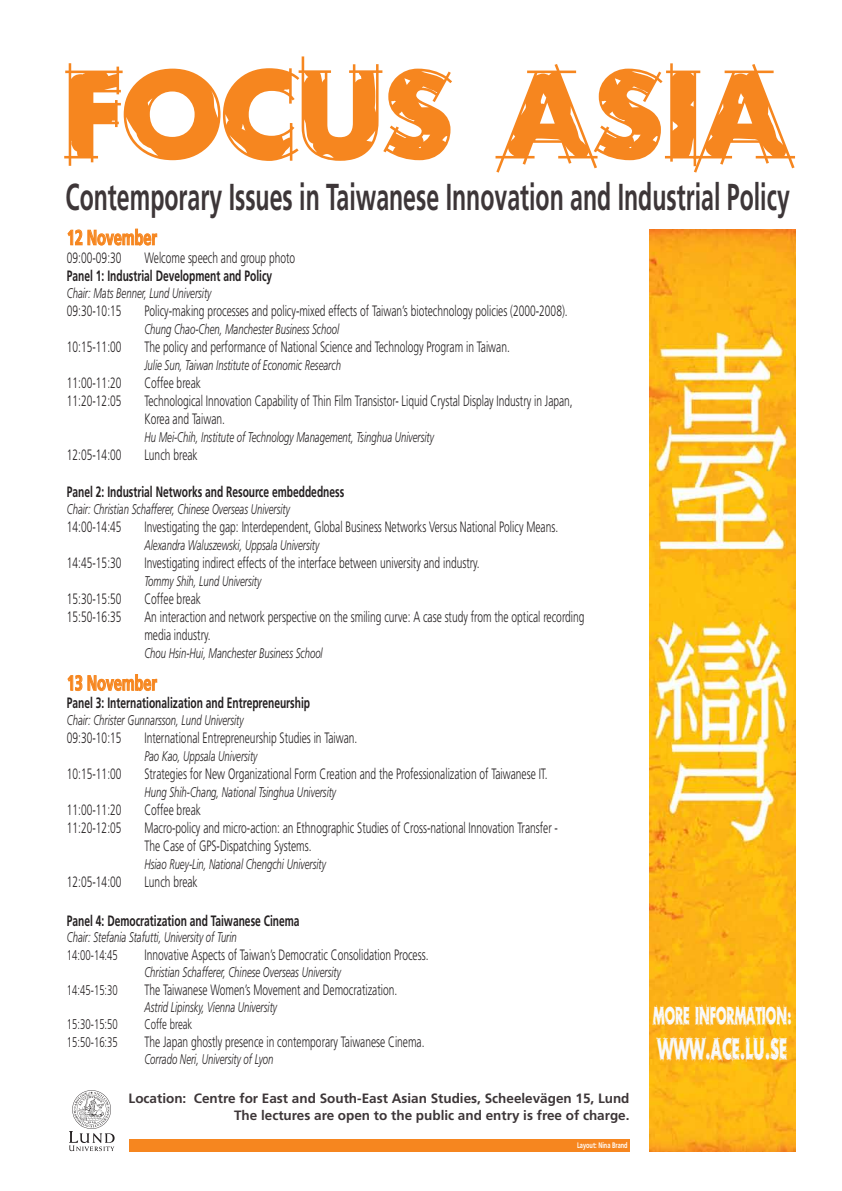
<style>
.page{position:relative;width:842px;height:1191px;background:#fff}
.page>*{position:absolute;margin:0;border:0;box-sizing:border-box;transform-origin:0 0}
.t1{font:121.9px "Rough Draft";color:#f6861f}
.t2{font:700 37.5px "Frutiger";color:#3d3638;scale:.62 1}
.t3{font:29.2px "Rough Draft";color:#f9f9f9;scale:.54 1}
.t4{font:24px "Rough Draft";color:#f9f9f9;scale:.54 1}
.t5{font:700 21px "Frutiger";color:#f6861f;scale:.68 1}
.t6{font:300 15px/18px "Frutiger";color:#231f20;scale:.68 1}
.t7{font:700 15px "Frutiger";color:#231f20;scale:.68 1}
.t8{font:italic 300 14px "Frutiger";color:#231f20;scale:.68 1}
.t9{font:300 14px "Frutiger";color:#231f20;scale:.68 1}
.t10{font:700 13.5px/16.5px "Frutiger";color:#3d3638;text-align:right}
.t11{font:700 8px "Frutiger";color:#fff;scale:.7 1}
</style>
<div class="page">
<div style="left:129px;top:1139px;width:500px;height:12px;background:#f6861f"></div>
<svg style="left:69px;top:1090px;width:46px;height:61px"></svg>
<img style="left:649px;top:229px;width:146px;height:922px">
<svg style="left:67px;top:228px;width:91px;height:18px"></svg>
<svg style="left:67px;top:674px;width:91px;height:18px"></svg>
<h1 class="t1" style="left:63px;top:35px;width:731px">FOCUS ASIA</h1>
<h2 class="t2" style="left:66px;top:175px;width:1170px">Contemporary Issues in Taiwanese Innovation and Industrial Policy</h2>
<h3 class="t5" style="left:67px;top:225px;width:134px">12 November</h3>
<p class="t6" style="left:67px;top:249px;width:82px">09:00-09:30</p>
<p class="t6" style="left:144px;top:249px;width:223px">Welcome speech and group photo</p>
<p class="t7" style="left:67px;top:267px;width:303px">Panel 1: Industrial Development and Policy</p>
<p class="t8" style="left:67px;top:285px;width:214px">Chair: Mats Benner, Lund University</p>
<p class="t6" style="left:67px;top:301px;width:82px">09:30-10:15</p>
<p class="t6" style="left:144px;top:301px;width:624px">Policy-making processes and policy-mixed effects of Taiwan’s biotechnology policies (2000-2008).</p>
<p class="t8" style="left:144px;top:321px;width:288px">Chung Chao-Chen, Manchester Business School</p>
<p class="t6" style="left:67px;top:337px;width:82px">10:15-11:00</p>
<p class="t6" style="left:144px;top:337px;width:539px">The policy and performance of National Science and Technology Program in Taiwan.</p>
<p class="t8" style="left:144px;top:357px;width:291px">Julie Sun, Taiwan Institute of Economic Research</p>
<p class="t6" style="left:67px;top:373px;width:82px">11:00-11:20</p>
<p class="t6" style="left:144px;top:373px;width:85px">Coffee break</p>
<p class="t6" style="left:67px;top:391px;width:82px">11:20-12:05</p>
<p class="t6" style="left:144px;top:391px;width:631px">Technological Innovation Capability of Thin Film Transistor- Liquid Crystal Display Industry in Japan,<br>Korea and Taiwan.</p>
<p class="t8" style="left:144px;top:429px;width:427px">Hu Mei-Chih, Institute of Technology Management, Tsinghua University</p>
<p class="t6" style="left:67px;top:445px;width:82px">12:05-14:00</p>
<p class="t6" style="left:144px;top:445px;width:80px">Lunch break</p>
<p class="t7" style="left:67px;top:483px;width:409px">Panel 2: Industrial Networks and Resource embeddedness</p>
<p class="t8" style="left:67px;top:501px;width:329px">Chair: Christian Schafferer, Chinese Overseas University</p>
<p class="t6" style="left:67px;top:517px;width:82px">14:00-14:45</p>
<p class="t6" style="left:144px;top:517px;width:610px">Investigating the gap: Interdependent, Global Business Networks Versus National Policy Means.</p>
<p class="t8" style="left:144px;top:537px;width:259px">Alexandra Waluszewski, Uppsala University</p>
<p class="t6" style="left:67px;top:553px;width:82px">14:45-15:30</p>
<p class="t6" style="left:144px;top:553px;width:495px">Investigating indirect effects of the interface between university and industry.</p>
<p class="t8" style="left:144px;top:573px;width:173px">Tommy Shih, Lund University</p>
<p class="t6" style="left:67px;top:589px;width:82px">15:30-15:50</p>
<p class="t6" style="left:144px;top:589px;width:85px">Coffee break</p>
<p class="t6" style="left:67px;top:607px;width:82px">15:50-16:35</p>
<p class="t6" style="left:144px;top:607px;width:649px">An interaction and network perspective on the smiling curve: A case study from the optical recording media industry.</p>
<p class="t8" style="left:144px;top:645px;width:264px">Chou Hsin-Hui, Manchester Business School</p>
<h3 class="t5" style="left:67px;top:670px;width:134px">13 November</h3>
<p class="t7" style="left:67px;top:694px;width:359px">Panel 3: Internationalization and Entrepreneurship</p>
<p class="t8" style="left:67px;top:712px;width:261px">Chair: Christer Gunnarsson, Lund University</p>
<p class="t6" style="left:67px;top:729px;width:82px">09:30-10:15</p>
<p class="t6" style="left:144px;top:729px;width:315px">International Entrepreneurship Studies in Taiwan.</p>
<p class="t8" style="left:144px;top:748px;width:168px">Pao Kao, Uppsala University</p>
<p class="t6" style="left:67px;top:765px;width:82px">10:15-11:00</p>
<p class="t6" style="left:144px;top:765px;width:595px">Strategies for New Organizational Form Creation and the Professionalization of Taiwanese IT.</p>
<p class="t8" style="left:144px;top:784px;width:284px">Hung Shih-Chang, National Tsinghua University</p>
<p class="t6" style="left:67px;top:801px;width:82px">11:00-11:20</p>
<p class="t6" style="left:144px;top:801px;width:85px">Coffee break</p>
<p class="t6" style="left:67px;top:819px;width:82px">11:20-12:05</p>
<p class="t6" style="left:144px;top:819px;width:610px">Macro-policy and micro-action: an Ethnographic Studies of Cross-national Innovation Transfer -<br>The Case of GPS-Dispatching Systems.</p>
<p class="t8" style="left:144px;top:856px;width:268px">Hsiao Ruey-Lin, National Chengchi University</p>
<p class="t6" style="left:67px;top:873px;width:82px">12:05-14:00</p>
<p class="t6" style="left:144px;top:873px;width:80px">Lunch break</p>
<p class="t7" style="left:67px;top:911px;width:344px">Panel 4: Democratization and Taiwanese Cinema</p>
<p class="t8" style="left:67px;top:929px;width:251px">Chair: Stefania Stafutti, University of Turin</p>
<p class="t9" style="left:67px;top:947px;width:76px">14:00-14:45</p>
<p class="t6" style="left:144px;top:946px;width:419px">Innovative Aspects of Taiwan’s Democratic Consolidation Process.</p>
<p class="t8" style="left:144px;top:964px;width:290px">Christian Schafferer, Chinese Overseas University</p>
<p class="t9" style="left:67px;top:982px;width:76px">14:45-15:30</p>
<p class="t6" style="left:144px;top:981px;width:373px">The Taiwanese Women’s Movement and Democratization.</p>
<p class="t8" style="left:144px;top:999px;width:197px">Astrid Lipinsky, Vienna University</p>
<p class="t9" style="left:67px;top:1016px;width:76px">15:30-15:50</p>
<p class="t9" style="left:144px;top:1016px;width:72px">Coffe break</p>
<p class="t9" style="left:67px;top:1034px;width:76px">15:50-16:35</p>
<p class="t6" style="left:144px;top:1032px;width:413px">The Japan ghostly presence in contemporary Taiwanese Cinema.</p>
<p class="t8" style="left:144px;top:1050px;width:191px">Corrado Neri, University of Lyon</p>
<p class="t10" style="left:129px;top:1090px;width:502px">Location: Centre for East and South-East Asian Studies, Scheelevägen 15, Lund<br>The lectures are open to the public and entry is free of charge.</p>
<p class="t11" style="left:577px;top:1140px;width:74px">Layout: Nina Brand</p>
<h3 class="t4" style="left:653px;top:999px;width:258px">MORE INFORMATION:</h3>
<h3 class="t3" style="left:658px;top:1029px;width:241px">WWW.ACE.LU.SE</h3>
</div>
